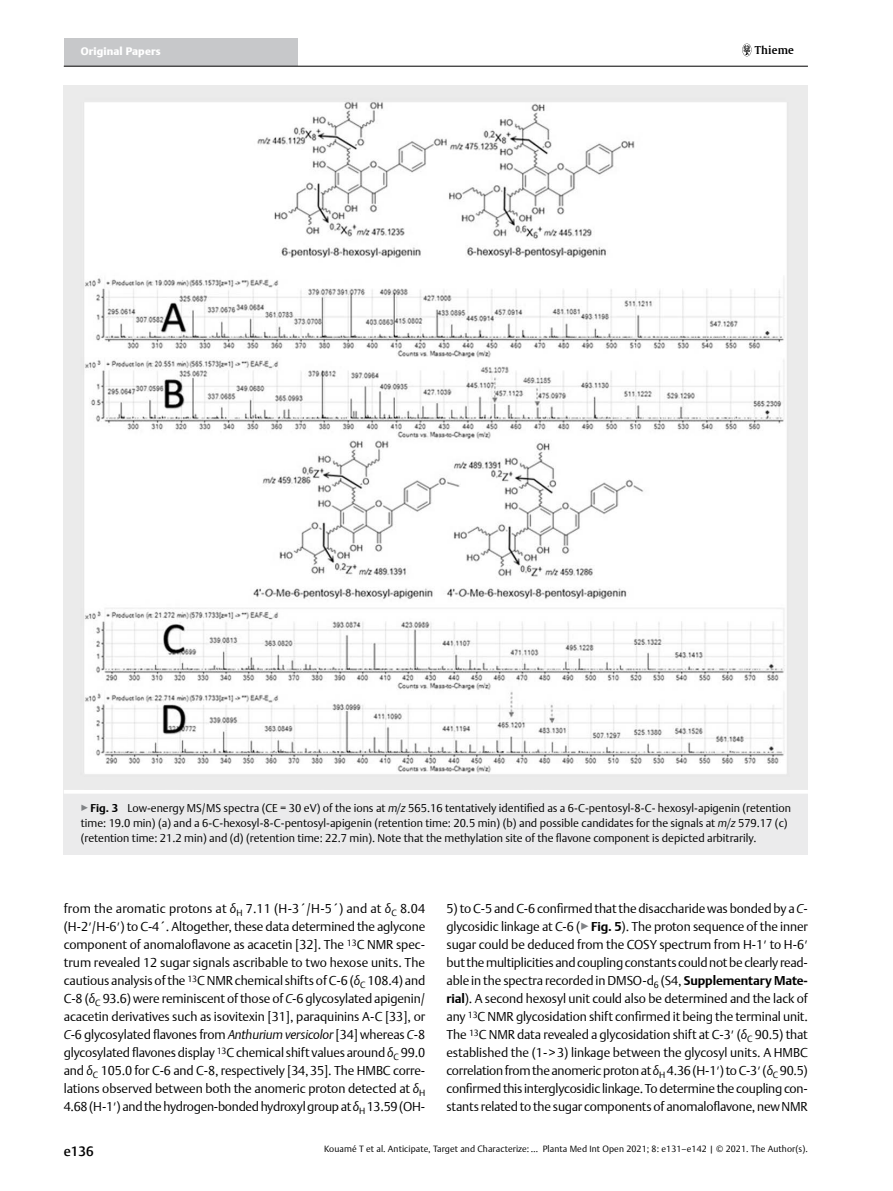
<style>
.page{position:relative;width:893px;height:1191px;background:#fff}
.page>*{position:absolute;margin:0;border:0;box-sizing:border-box;transform-origin:0 0}
.t1{font:500 13.5px "Thieme Argo 2011";color:#000}
.t2{font:300 12.75px/18px "Thieme Argo 2011";letter-spacing:-.02em;color:#000;text-align:justify}
.t3{font:300 11.25px/15px "Thieme Argo 2011";color:#000}
.t4{font:900 10.8px "Thieme Argo 2011";letter-spacing:.01em;color:#fff}
.t5{font:600 10.8px "Thieme Gulliver 2011";letter-spacing:.01em;color:#000}
.t6{font:300 9px "Thieme Argo 2011";letter-spacing:.01em;color:#000}
.s1{color:#808285}
.s2{font-weight:700}
.s3{font-style:italic}
</style>
<div class="page">
<div style="left:64px;top:38px;width:234px;height:28px;background:#c7c8ca"></div>
<hr style="left:64px;top:66px;width:744px;height:1px;background:#000">
<svg style="left:742px;top:44px;width:9px;height:12px"></svg>
<img style="left:64px;top:85px;width:744px;height:705px">
<div style="left:64px;top:790px;width:744px;height:64px;background:#ebebec"></div>
<hr style="left:64px;top:790px;width:744px;height:3px;background:#fff">
<p class="t4" style="left:81px;top:44px;width:82px">Original Papers</p>
<p class="t5" style="left:755px;top:42px;width:40px">Thieme</p>
<p class="t3" style="left:81px;top:800px;width:712px"><span class="s1">▶</span><span class="s2">Fig. 3</span> Low-energy MS/MS spectra (CE = 30 eV) of the ions at <span class="s3">m/z</span> 565.16 tentatively identified as a 6-C-pentosyl-8-C- hexosyl-apigenin (retention time: 19.0 min) (a) and a 6-C-hexosyl-8-C-pentosyl-apigenin (retention time: 20.5 min) (b) and possible candidates for the signals at <span class="s3">m/z</span> 579.17 (c) (retention time: 21.2 min) and (d) (retention time: 22.7 min). Note that the methylation site of the flavone component is depicted arbitrarily.</p>
<p class="t2" style="left:64px;top:899px;width:363px">from the aromatic protons at <span class="s3">δ</span><sub>H</sub> 7.11 (H-3´/H-5´) and at <span class="s3">δ</span><sub>C</sub> 8.04 (H-2′/H-6′) to C-4´. Altogether, these data determined the aglycone component of anomaloflavone as acacetin [32]. The <sup>13</sup>C NMR spec&shy;trum revealed 12 sugar signals ascribable to two hexose units. The cautious analysis of the <sup>13</sup>C NMR chemical shifts of C-6 (<span class="s3">δ</span><sub>C</sub> 108.4) and C-8 (<span class="s3">δ</span><sub>C</sub> 93.6) were reminiscent of those of <span class="s3">C</span>-6 glycosylated apigenin/ acacetin derivatives such as isovitexin [31], paraquinins A-C [33], or <span class="s3">C</span>-6 glycosylated flavones from <span class="s3">Anthurium versicolor</span> [34] whereas <span class="s3">C</span>-8 glycosylated flavones display <sup>13</sup>C chemical shift values around <span class="s3">δ</span><sub>C</sub> 99.0 and <span class="s3">δ</span><sub>C</sub> 105.0 for C-6 and C-8, respectively [34,35]. The HMBC corre&shy;lations observed between both the anomeric proton detected at <span class="s3">δ</span><sub>H </sub>4.68 (H-1′) and the hydrogen-bonded hydroxyl group at <span class="s3">δ</span><sub>H</sub> 13.59 (OH-</p>
<p class="t2" style="left:446px;top:899px;width:363px">5) to C-5 and C-6 confirmed that the disaccharide was bonded by a <span class="s3">C&shy;</span>glycosidic linkage at C-6 (<span class="s1">▶</span><span class="s2">Fig. 5</span>). The proton sequence of the inner sugar could be deduced from the COSY spectrum from H-1′ to H-6′ but the multiplicities and coupling constants could not be clearly read&shy;able in the spectra recorded in DMSO-d<sub>6</sub> (S4, <span class="s2">Supplementary Mate&shy;rial</span>). A second hexosyl unit could also be determined and the lack of any <sup>13</sup>C NMR glycosidation shift confirmed it being the terminal unit.<br>The <sup>13</sup>C NMR data revealed a glycosidation shift at C-3′ (<span class="s3">δ</span><sub>C</sub> 90.5) that established the (1-&gt;3) linkage between the glycosyl units. A HMBC correlation from the anomeric proton at <span class="s3">δ</span><sub>H</sub> 4.36 (H-1′) to C-3′ (<span class="s3">δ</span><sub>C</sub> 90.5) confirmed this interglycosidic linkage. To determine the coupling con&shy;stants related to the sugar components of anomaloflavone, new NMR</p>
<p class="t1" style="left:64px;top:1142px;width:31px">e136</p>
<p class="t6" style="left:324px;top:1143px;width:485px">Kouamé T et al. Anticipate, Target and Characterize: … Planta Med Int Open 2021; 8: e131–e142 | © 2021. The Author(s).</p>
</div>
